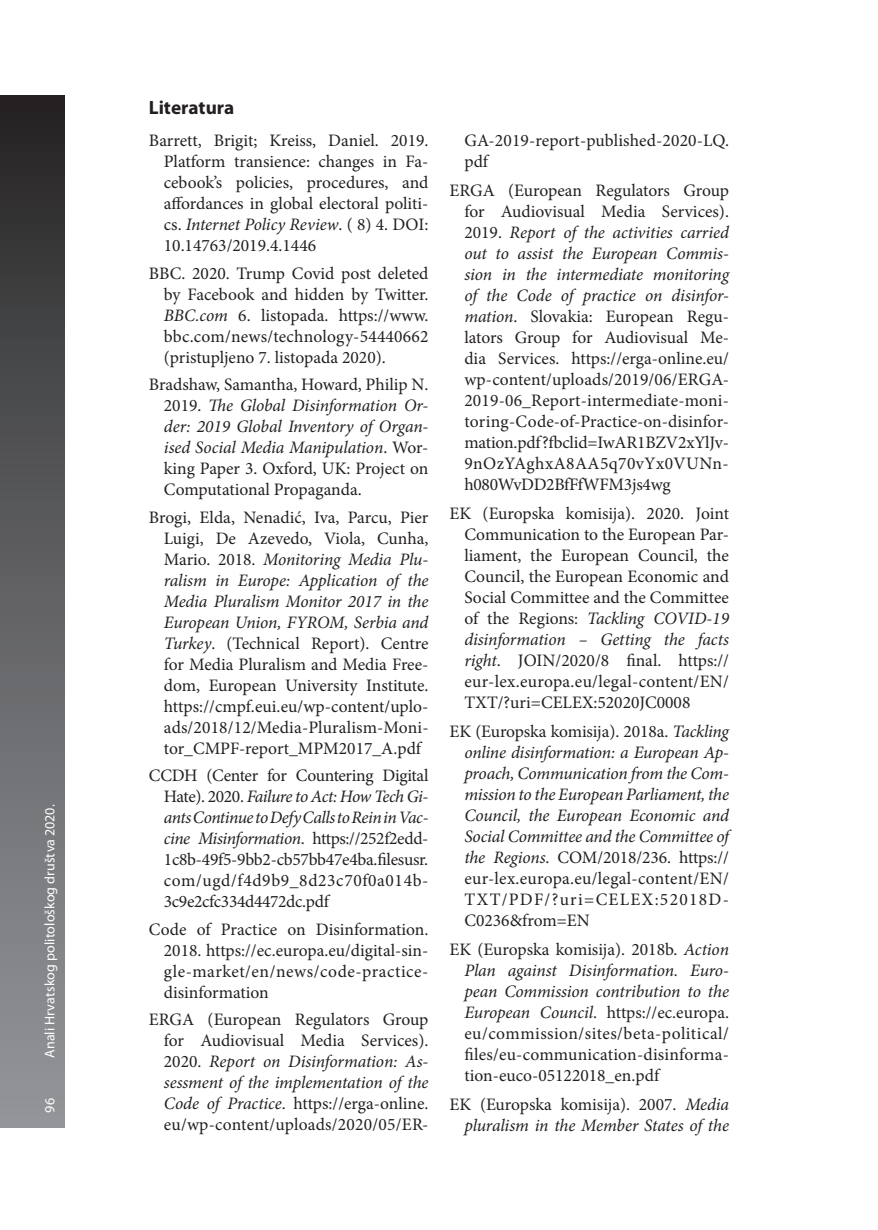
<style>
.page{position:relative;width:878px;height:1230px;background:#fff}
.page>*{position:absolute;margin:0;border:0;box-sizing:border-box;transform-origin:0 0}
.t1{font:700 19.25px "Myriad Pro";color:#231f20}
.t2{font:17.5px/21px "Minion Pro";color:#231f20;text-align:justify}
.t3{font:italic 17.5px/21px "Minion Pro";letter-spacing:-.01em;color:#231f20;text-align:justify}
.t4{font:14px "Myriad Pro";letter-spacing:.005em;color:#fff}
.s1{font-style:italic}
.s2{font-style:normal}
</style>
<div class="page">
<div style="left:0;top:95px;width:64px;height:1032px;background:linear-gradient(to bottom,#292728,#979a9d)"></div>
<p class="t4" style="left:41px;top:1112px;width:309px;rotate:-90deg">96 Anali Hrvatskog politološkog društva 2020.</p>
<p class="t1" style="left:149px;top:95px;width:87px">Literatura</p>
<p class="t2" style="left:164px;top:130px;width:266px;text-indent:-15px">Barrett, Brigit; Kreiss, Daniel. 2019.<br>Platform transience: changes in Fa&shy;cebook’s policies, procedures, and affordances in global electoral politi&shy;cs. <span class="s1">Internet Policy Review</span>. ( 8) 4. DOI:<br>10.14763/2019.4.1446</p>
<p class="t2" style="left:164px;top:262px;width:266px;text-indent:-15px">BBC. 2020. Trump Covid post deleted by Facebook and hidden by Twitter.<br><span class="s1">BBC.com</span> 6. listopada. https://www. bbc.com/news/technology-54440662 (pristupljeno 7. listopada 2020).</p>
<p class="t2" style="left:164px;top:374px;width:266px;text-indent:-15px">Bradshaw, Samantha, Howard, Philip N.<br>2019. <span class="s1">The Global Disinformation Or&shy;der: 2019 Global Inventory of Organ&shy;ised Social Media Manipulation</span>. Wor&shy;king Paper 3. Oxford, UK: Project on Computational Propaganda.</p>
<p class="t2" style="left:164px;top:506px;width:266px;text-indent:-15px">Brogi, Elda, Nenadić, Iva, Parcu, Pier Luigi, De Azevedo, Viola, Cunha, Mario. 2018. <span class="s1">Monitoring Media Plu&shy;ralism in Europe: Application of the Media Pluralism Monitor 2017 in the European Union, FYROM, Serbia and Turkey</span>. (Technical Report). Centre for Media Pluralism and Media Free&shy;dom, European University Institute. https://cmpf.eui.eu/wp-content/uplo&shy;ads/2018/12/Media-Pluralism-Moni&shy;tor_CMPF-report_MPM2017_A.pdf</p>
<p class="t2" style="left:164px;top:765px;width:266px;text-indent:-15px">CCDH (Center for Countering Digital Hate). 2020. <span class="s1">Failure to Act: How Tech Gi&shy;ants Continue to Defy Calls to Rein in Vac&shy;cine Misinformation</span>. https://252f2edd-1c8b-49f5-9bb2-cb57bb47e4ba.filesusr. com/ugd/f4d9b9_8d23c70f0a014b-3c9e2cfc334d4472dc.pdf</p>
<p class="t2" style="left:164px;top:918px;width:266px;text-indent:-15px">Code of Practice on Disinformation.<br>2018. https://ec.europa.eu/digital-sin&shy;gle-market/en/news/code-practice&shy;disinformation</p>
<p class="t2" style="left:164px;top:1009px;width:266px;text-indent:-15px">ERGA (European Regulators Group for Audiovisual Media Services).<br>2020. <span class="s1">Report on Disinformation: As&shy;sessment of the implementation of the Code of Practice</span>. https://erga-online. eu/wp-content/uploads/2020/05/ER-</p>
<p class="t2" style="left:464px;top:130px;width:266px">GA-2019-report-published-2020-LQ. pdf</p>
<p class="t2" style="left:464px;top:180px;width:266px;text-indent:-15px">ERGA (European Regulators Group for Audiovisual Media Services).<br>2019. <span class="s1">Report of the activities carried out to assist the European Commis&shy;sion in the intermediate monitoring of the Code of practice on disinfor&shy;mation</span>. Slovakia: European Regu&shy;lators Group for Audiovisual Me&shy;dia Services. https://erga-online.eu/ wp-content/uploads/2019/06/ERGA-2019-06_Report-intermediate-moni&shy;toring-Code-of-Practice-on-disinfor&shy;mation.pdf?fbclid=IwAR1BZV2xYlJv-9nOzYAghxA8AA5q70vYx0VUNn&shy;h080WvDD2BfFfWFM3js4wg</p>
<p class="t2" style="left:464px;top:503px;width:266px;text-indent:-15px">EK (Europska komisija). 2020. Joint Communication to the European Par&shy;liament, the European Council, the Council, the European Economic and Social Committee and the Committee of the Regions: <span class="s1">Tackling COVID-19 disinformation – Getting the facts right</span>. JOIN/2020/8 final. https:// eur-lex.europa.eu/legal-content/EN/ TXT/?uri=CELEX:52020JC0008</p>
<p class="t3" style="left:464px;top:720px;width:266px;text-indent:-15px"><span class="s2">EK (Europska komisija). 2018a.</span> Tackling online disinformation: a European Ap&shy;proach, Communication from the Com&shy;mission to the European Parliament, the Council, the European Economic and Social Committee and the Committee of the Regions<span class="s2">. COM/2018/236. https:// eur-lex.europa.eu/legal-content/EN/ TXT/PDF/?uri=CELEX:52018D-C0236&amp;from=EN</span></p>
<p class="t2" style="left:464px;top:938px;width:266px;text-indent:-15px">EK (Europska komisija). 2018b. <span class="s1">Action Plan against Disinformation. Euro&shy;pean Commission contribution to the European Council</span>. https://ec.europa. eu/commission/sites/beta-political/ files/eu-communication-disinforma&shy;tion-euco-05122018_en.pdf</p>
<p class="t3" style="left:449px;top:1093px;width:281px;text-align:right"><span class="s2">EK (Europska komisija). 2007.</span> Media pluralism in the Member States of the</p>
</div>
